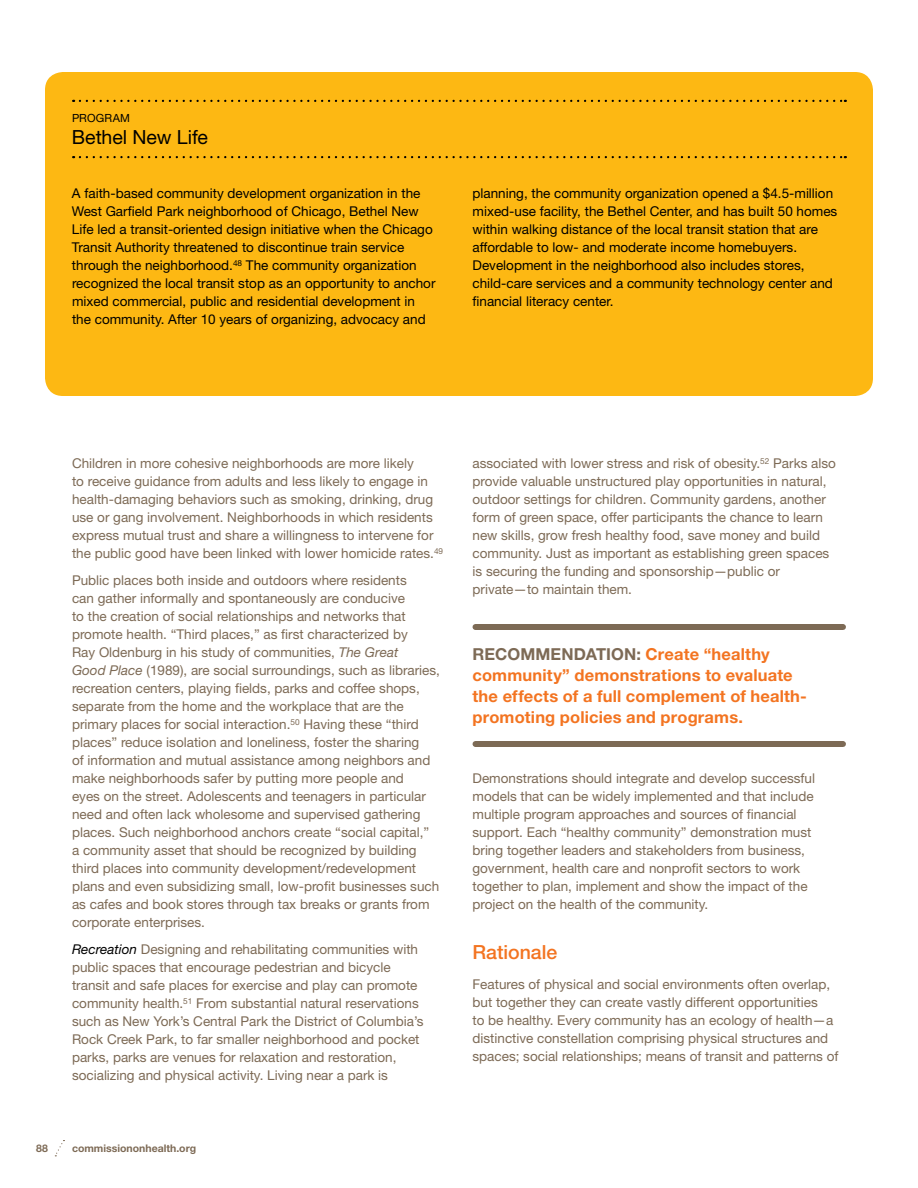
<style>
.page{position:relative;width:918px;height:1188px;background:#fff}
.page>*{position:absolute;margin:0;border:0;box-sizing:border-box;transform-origin:0 0}
.t1{font:19.5px "Helvetica Neue LT Pro";letter-spacing:-.005em;color:#000}
.t2{font:500 19.5px "Helvetica Neue LT Pro";color:#f37421}
.t3{font:700 16.5px/21px "Helvetica Neue LT Pro";letter-spacing:.01em;color:#f37421}
.t4{font:13.5px/18px "Helvetica Neue LT Pro";color:#7d6a55}
.t5{font:13.5px/18px "Helvetica Neue LT Pro";color:#000}
.t6{font:11.25px "Helvetica Neue LT Pro";color:#000}
.t7{font:700 10.5px "Helvetica Neue LT Pro";color:#7d6a55}
.s1{font-style:italic}
.s2{font-style:italic;color:#000}
.s3{color:#7d6a55}
</style>
<div class="page">
<svg style="left:55px;top:1140px;width:9px;height:16px"></svg>
<div style="left:45px;top:72px;width:828px;height:324px;background:#fdb813;border-radius:18px"></div>
<svg style="left:80px;top:100px;width:766px;height:2px"></svg>
<svg style="left:80px;top:156px;width:766px;height:2px"></svg>
<div style="left:475px;top:624px;width:368px;height:6px;background:#7d6a55"></div>
<div style="left:475px;top:741px;width:368px;height:6px;background:#7d6a55"></div>
<p class="t6" style="left:72px;top:111px;width:10px">program</p>
<h1 class="t1" style="left:72px;top:125px;width:138px">Bethel New Life</h1>
<p class="t5" style="left:72px;top:184px;width:365px">A faith-based community development organization in the West Garfield Park neighborhood of Chicago, Bethel New Life led a transit-oriented design initiative when the Chicago Transit Authority threatened to discontinue train service through the neighborhood.<sup>48</sup> The community organization recognized the local transit stop as an opportunity to anchor mixed commercial, public and residential development in the community. After 10 years of organizing, advocacy and</p>
<p class="t5" style="left:473px;top:184px;width:366px">planning, the community organization opened a $4.5-million mixed-use facility, the Bethel Center, and has built 50 homes within walking distance of the local transit station that are affordable to low- and moderate income homebuyers.<br>Development in the neighborhood also includes stores, child-care services and a community technology center and financial literacy center.</p>
<p class="t4" style="left:72px;top:454px;width:373px">Children in more cohesive neighborhoods are more likely<br>to receive guidance from adults and less likely to engage in health-damaging behaviors such as smoking, drinking, drug use or gang involvement. Neighborhoods in which residents express mutual trust and share a willingness to intervene for the public good have been linked with lower homicide rates.<sup>49</sup></p>
<p class="t4" style="left:72px;top:571px;width:370px">Public places both inside and outdoors where residents<br>can gather informally and spontaneously are conducive<br>to the creation of social relationships and networks that promote health. “Third places,” as first characterized by<br>Ray Oldenburg in his study of communities, <span class="s1">The Great<br>Good Place</span> (1989), are social surroundings, such as libraries, recreation centers, playing fields, parks and coffee shops, separate from the home and the workplace that are the primary places for social interaction.<sup>50</sup> Having these “third places” reduce isolation and loneliness, foster the sharing<br>of information and mutual assistance among neighbors and make neighborhoods safer by putting more people and<br>eyes on the street. Adolescents and teenagers in particular need and often lack wholesome and supervised gathering places. Such neighborhood anchors create “social capital,”<br>a community asset that should be recognized by building third places into community development/redevelopment plans and even subsidizing small, low-profit businesses such as cafes and book stores through tax breaks or grants from corporate enterprises.</p>
<p class="t4" style="left:72px;top:940px;width:353px"><span class="s2">Recreation</span> Designing and rehabilitating communities with public spaces that encourage pedestrian and bicycle transit and safe places for exercise and play can promote community health.<sup>51</sup> From substantial natural reservations such as New York’s Central Park the District of Columbia’s Rock Creek Park, to far smaller neighborhood and pocket parks, parks are venues for relaxation and restoration, socializing and physical activity. Living near a park is</p>
<p class="t7" style="left:36px;top:1142px;width:13px">88</p>
<p class="t7" style="left:72px;top:1142px;width:126px">commissiononhealth.org</p>
<p class="t4" style="left:473px;top:454px;width:365px">associated with lower stress and risk of obesity.<sup>52</sup> Parks also provide valuable unstructured play opportunities in natural, outdoor settings for children. Community gardens, another form of green space, offer participants the chance to learn new skills, grow fresh healthy food, save money and build community. Just as important as establishing green spaces is securing the funding and sponsorship—public or private—to maintain them.</p>
<p class="t3" style="left:472px;top:643px;width:336px"><span class="s3">RECOMMENDATION:</span> Create “healthy community” demonstrations to evaluate the effects of a full complement of health&shy;promoting policies and programs.</p>
<p class="t4" style="left:472px;top:769px;width:344px">Demonstrations should integrate and develop successful models that can be widely implemented and that include multiple program approaches and sources of financial support. Each “healthy community” demonstration must bring together leaders and stakeholders from business, government, health care and nonprofit sectors to work together to plan, implement and show the impact of the project on the health of the community.</p>
<h1 class="t2" style="left:472px;top:941px;width:86px">Rationale</h1>
<p class="t4" style="left:472px;top:975px;width:368px">Features of physical and social environments often overlap, but together they can create vastly different opportunities<br>to be healthy. Every community has an ecology of health—a distinctive constellation comprising physical structures and spaces; social relationships; means of transit and patterns of</p>
</div>
